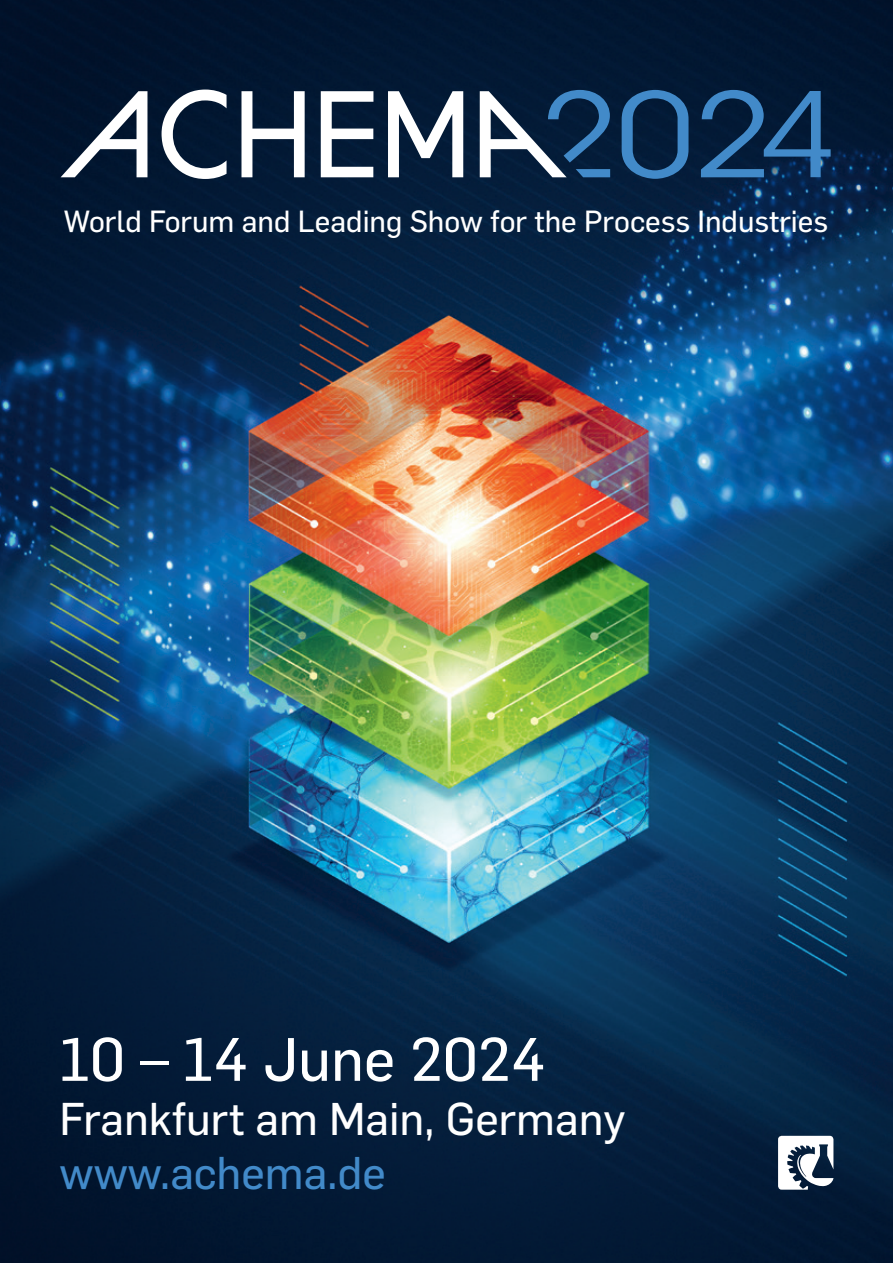
<style>
.page{position:relative;width:893px;height:1263px;background:#fff}
.page>*{position:absolute;margin:0;border:0;box-sizing:border-box;transform-origin:0 0}
.t1{font:60px "Flama Basic";color:#fff}
.t2{font:45px/54px "Flama Basic";color:#fff}
.t3{font:30px "Flama Basic";color:#fff}
.s1{color:#428ac9}
</style>
<div class="page">
<img style="left:0;top:0;width:893px;height:1263px">
<svg style="left:61px;top:90px;width:770px;height:89px"></svg>
<svg style="left:778px;top:1136px;width:55px;height:54px"></svg>
<p class="t3" style="left:64px;top:200px;width:766px">World Forum and Leading Show for the Process Industries</p>
<p class="t1" style="left:60px;top:1017px;width:488px">10 – 14 June 2024</p>
<p class="t2" style="left:60px;top:1089px;width:568px">Frankfurt am Main, Germany <span class="s1">www.achema.de</span></p>
</div>
